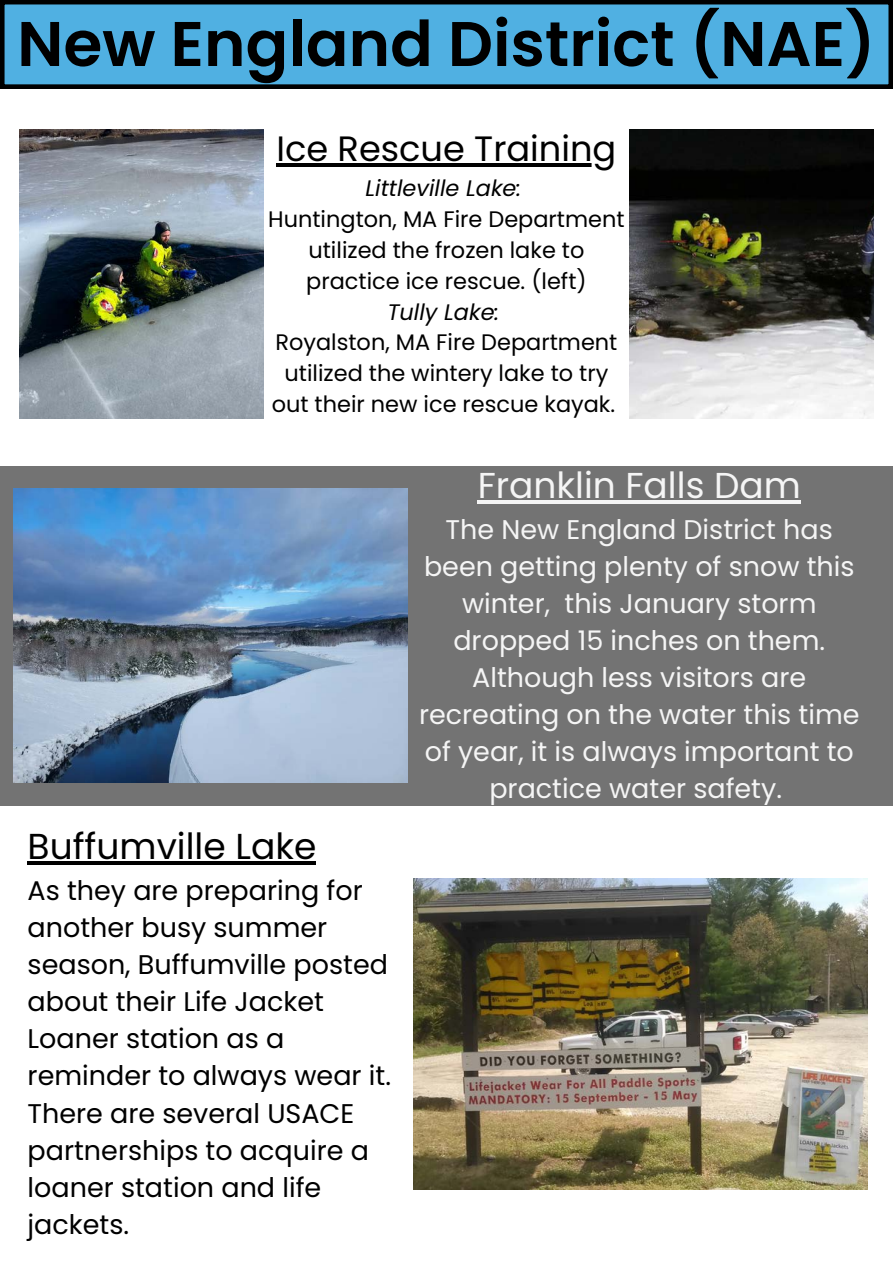
<style>
.page{position:relative;width:893px;height:1264px;background:#fff}
.page>*{position:absolute;margin:0;border:0;box-sizing:border-box;transform-origin:0 0}
.t1{font:600 63px "Poppins";color:#000}
.t2{font:36px "Poppins";color:#f5f5f5}
.t3{font:36px "Poppins";color:#000}
.t4{font:35.1px "Poppins";color:#000}
.t5{font:27px/37px "Poppins";color:#f5f5f5;text-align:center}
.t6{font:27px/37px "Poppins";color:#000}
.t7{font:22.35px/30.8px "Poppins";color:#000;text-align:center}
.t8{font:italic 22.35px "Poppins";color:#000}
</style>
<div class="page">
<div style="left:0;top:0;width:892px;height:1262px;background:#737373"></div>
<div style="left:0;top:0;width:892px;height:465px;background:#fff"></div>
<div style="left:0;top:805px;width:892px;height:457px;background:#fff"></div>
<img style="left:413px;top:878px;width:454px;height:311px">
<img style="left:14px;top:488px;width:393px;height:295px">
<svg style="left:0;top:0;width:892px;height:89px"></svg>
<img style="left:629px;top:129px;width:244px;height:289px">
<img style="left:19px;top:129px;width:244px;height:289px">
<hr style="left:276px;top:163px;width:340px;height:4px;background:#000">
<hr style="left:28px;top:861px;width:288px;height:4px;background:#000">
<hr style="left:477px;top:500px;width:323px;height:4px;background:#f5f5f5">
<h1 class="t1" style="left:17px;top:0;width:859px">New England District (NAE)</h1>
<p class="t4" style="left:276px;top:124px;width:341px">Ice Rescue Training</p>
<p class="t8" style="left:365px;top:173px;width:157px">Littleville Lake:</p>
<p class="t7" style="left:268px;top:204px;width:358px">Huntington, MA Fire Department utilized the frozen lake to practice ice rescue. (left)</p>
<p class="t8" style="left:387px;top:296px;width:113px">Tully Lake:</p>
<p class="t7" style="left:272px;top:327px;width:347px">Royalston, MA Fire Department utilized the wintery lake to try out their new ice rescue kayak.</p>
<h2 class="t3" style="left:28px;top:821px;width:290px">Buffumville Lake</h2>
<p class="t6" style="left:28px;top:871px;width:365px">As they are preparing for another busy summer season, Buffumville posted about their Life Jacket<br>Loaner station as a reminder to always wear it.<br>There are several USACE partnerships to acquire a loaner station and life jackets.</p>
<h2 class="t2" style="left:477px;top:460px;width:324px">Franklin Falls Dam</h2>
<p class="t5" style="left:419px;top:510px;width:442px">The New England District has been getting plenty of snow this winter, this January storm dropped 15 inches on them.<br>Although less visitors are recreating on the water this time of year, it is always important to practice water safety.</p>
</div>
